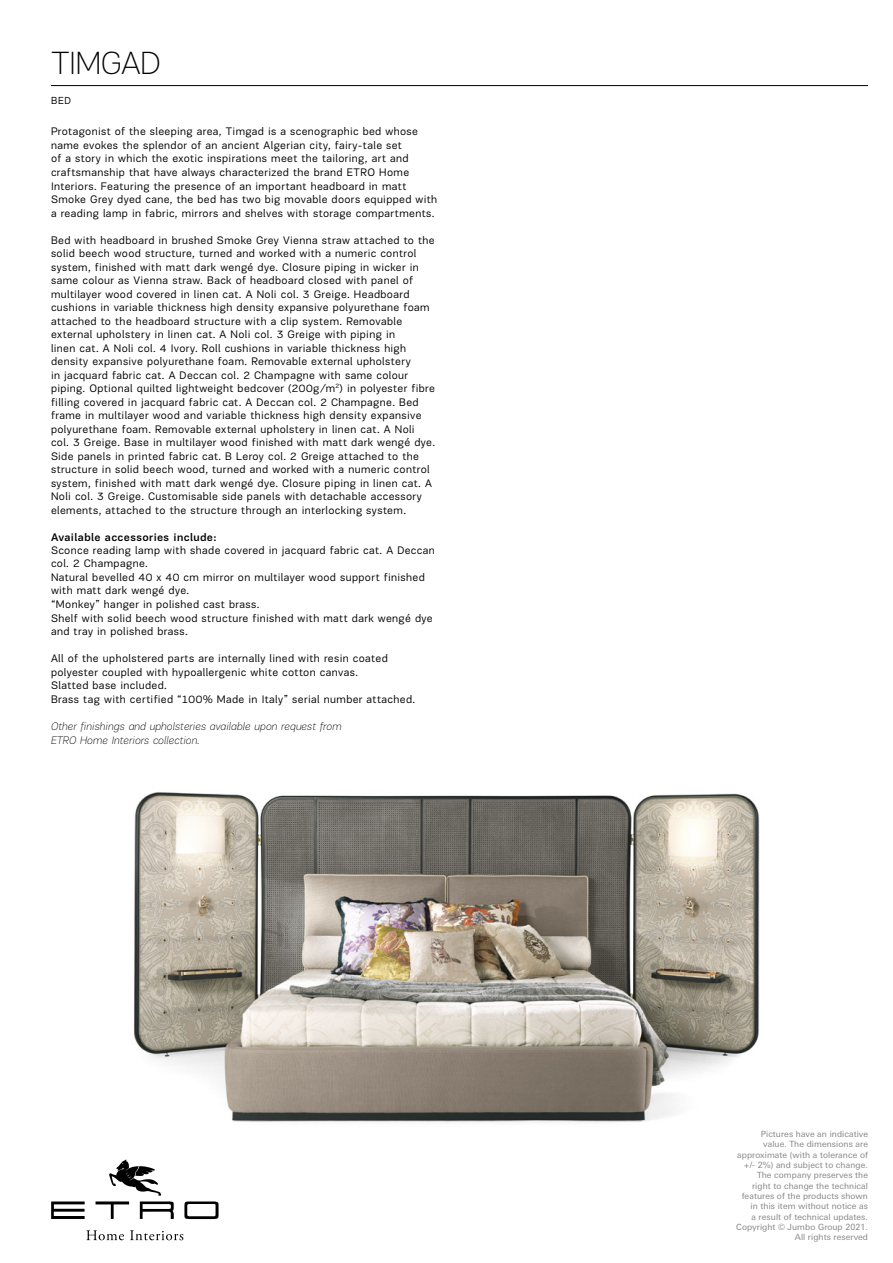
<style>
.page{position:relative;width:893px;height:1263px;background:#fff}
.page>*{position:absolute;margin:0;border:0;box-sizing:border-box;transform-origin:0 0}
.t1{font:100 33px "Encore Sans Pro PF";letter-spacing:-.01em;color:#000}
.t2{font:11.25px/13.5px "Encore Sans Pro PF";letter-spacing:.035em;color:#000}
.t3{font:italic 100 11.25px/14.1px "Encore Sans Pro PF";letter-spacing:.01em;color:#000}
.t4{font:500 11.25px "Encore Sans Pro PF";letter-spacing:.035em;color:#000}
.t5{font:10.5px "Encore Sans Pro PF";color:#000}
.t6{font:8.55px/10.4px "Linotype Univers Basic";letter-spacing:.01em;color:#868686;text-align:right}
</style>
<div class="page">
<img style="left:134px;top:792px;width:626px;height:331px">
<hr style="left:51px;top:85px;width:817px;height:1px;background:#000">
<svg style="left:109px;top:1159px;width:52px;height:36px"></svg>
<svg style="left:96px;top:1201px;width:33px;height:18px"></svg>
<svg style="left:140px;top:1201px;width:34px;height:18px"></svg>
<svg style="left:51px;top:1201px;width:34px;height:18px"></svg>
<svg style="left:184px;top:1201px;width:35px;height:18px"></svg>
<svg style="left:86px;top:1230px;width:38px;height:10px"></svg>
<svg style="left:130px;top:1230px;width:53px;height:10px"></svg>
<h1 class="t1" style="left:51px;top:44px;width:111px">TIMGAD</h1>
<p class="t5" style="left:51px;top:95px;width:21px">BED</p>
<p class="t2" style="left:51px;top:125px;width:388px">Protagonist of the sleeping area, Timgad is a scenographic bed whose name evokes the splendor of an ancient Algerian city, fairy-tale set<br>of a story in which the exotic inspirations meet the tailoring, art and craftsmanship that have always characterized the brand ETRO Home Interiors. Featuring the presence of an important headboard in matt Smoke Grey dyed cane, the bed has two big movable doors equipped with a reading lamp in fabric, mirrors and shelves with storage compartments.</p>
<p class="t2" style="left:51px;top:233px;width:386px">Bed with headboard in brushed Smoke Grey Vienna straw attached to the solid beech wood structure, turned and worked with a numeric control system, finished with matt dark wengé dye. Closure piping in wicker in same colour as Vienna straw. Back of headboard closed with panel of multilayer wood covered in linen cat. A Noli col. 3 Greige. Headboard cushions in variable thickness high density expansive polyurethane foam attached to the headboard structure with a clip system. Removable external upholstery in linen cat. A Noli col. 3 Greige with piping in<br>linen cat. A Noli col. 4 Ivory. Roll cushions in variable thickness high density expansive polyurethane foam. Removable external upholstery<br>in jacquard fabric cat. A Deccan col. 2 Champagne with same colour piping. Optional quilted lightweight bedcover (200g/m<sup>2</sup>) in polyester fibre filling covered in jacquard fabric cat. A Deccan col. 2 Champagne. Bed frame in multilayer wood and variable thickness high density expansive polyurethane foam. Removable external upholstery in linen cat. A Noli col. 3 Greige. Base in multilayer wood finished with matt dark wengé dye.<br>Side panels in printed fabric cat. B Leroy col. 2 Greige attached to the structure in solid beech wood, turned and worked with a numeric control system, finished with matt dark wengé dye. Closure piping in linen cat. A Noli col. 3 Greige. Customisable side panels with detachable accessory elements, attached to the structure through an interlocking system.</p>
<p class="t4" style="left:51px;top:530px;width:167px">Available accessories include:</p>
<p class="t2" style="left:51px;top:543px;width:385px">Sconce reading lamp with shade covered in jacquard fabric cat. A Deccan col. 2 Champagne.<br>Natural bevelled 40 x 40 cm mirror on multilayer wood support finished with matt dark wengé dye.<br>“Monkey” hanger in polished cast brass.<br>Shelf with solid beech wood structure finished with matt dark wengé dye and tray in polished brass.</p>
<p class="t2" style="left:51px;top:652px;width:366px">All of the upholstered parts are internally lined with resin coated polyester coupled with hypoallergenic white cotton canvas.<br>Slatted base included.<br>Brass tag with certified “100% Made in Italy” serial number attached.</p>
<p class="t3" style="left:51px;top:719px;width:292px">Other finishings and upholsteries available upon request from<br>ETRO Home Interiors collection.</p>
<p class="t6" style="left:736px;top:1129px;width:133px">Pictures have an indicative value. The dimensions are approximate (with a tolerance of +/- 2%) and subject to change.<br>The company preserves the right to change the technical features of the products shown in this item without notice as<br>a result of technical updates.<br>Copyright © Jumbo Group 2021.<br>All rights reserved</p>
</div>
